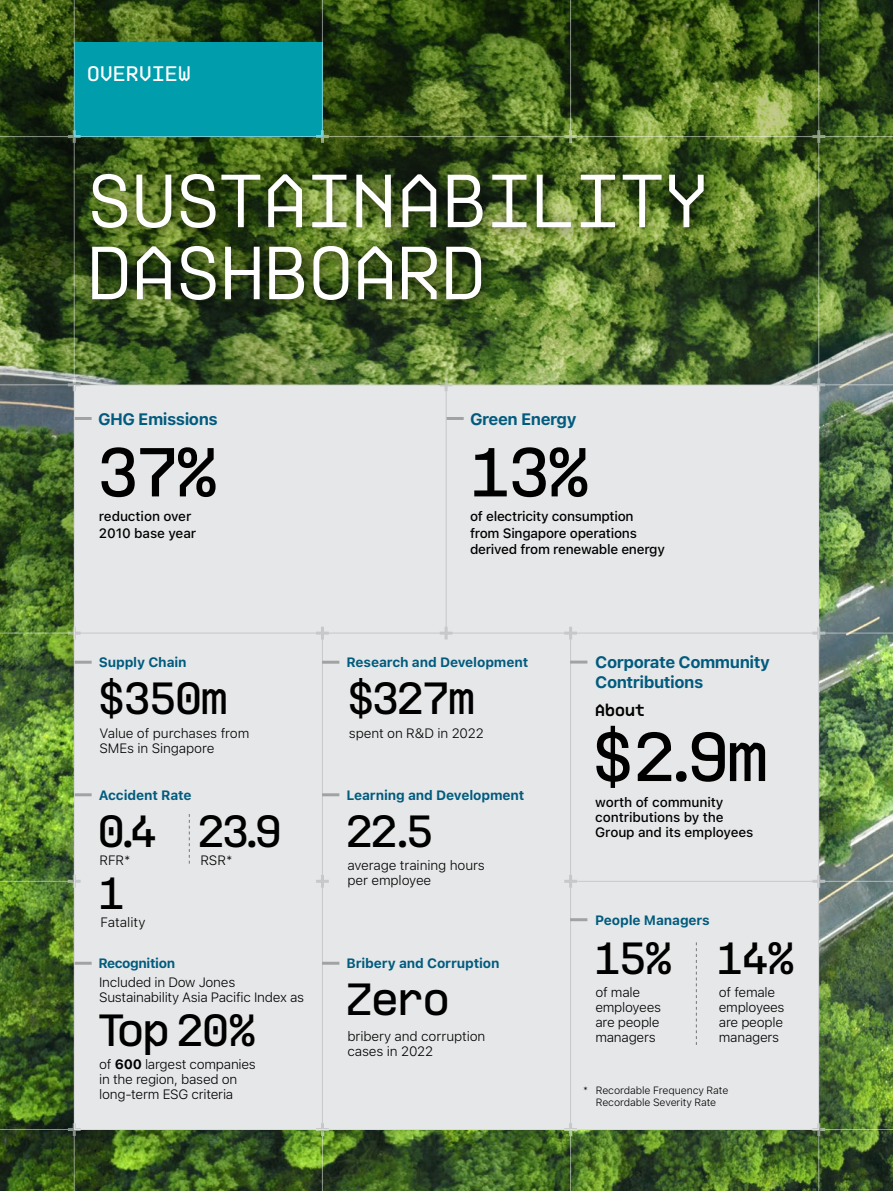
<style>
.page{position:relative;width:893px;height:1191px;background:#fff}
.page>*{position:absolute;margin:0;border:0;box-sizing:border-box;transform-origin:0 0}
.t1{font:75px/72px "Ki";letter-spacing:-.01em;color:#fff}
.t2{font:500 69px "Ki";color:#000}
.t3{font:500 45px "Ki";letter-spacing:-.03em;color:#000}
._1st_Header{font:500 21px "Ki";letter-spacing:.02em;color:#fff}
.t4{font:700 16.5px "SF Pro Text";letter-spacing:-.03em;color:#005b7e}
.t5{font:700 16.5px "Ki";color:#000}
.t6{font:300 13.5px/15px "SF Pro Text";letter-spacing:-.02em;color:#000}
.t7{font:500 13.5px/16.5px "SF Pro Text";letter-spacing:-.02em;color:#000}
.t8{font:700 13.5px "SF Pro Text";letter-spacing:-.01em;color:#005b7e}
.t9{font:700 13.5px "SF Pro Text";letter-spacing:-.03em;color:#005b7e}
.t10{font:300 13.5px "SF Pro Text";color:#000}
.t11{font:300 10.5px/12px "SF Pro Text";letter-spacing:-.01em;color:#000;text-align:center}
.s1{font-weight:700}
</style>
<div class="page">
<img style="left:0;top:634px;width:893px;height:557px">
<img style="left:0;top:0;width:893px;height:633px">
<div style="left:79px;top:161px;width:640px;height:154px;background:#000;opacity:.8"></div>
<div style="left:74px;top:43px;width:248px;height:93px;background:#009eac"></div>
<div style="left:75px;top:385px;width:744px;height:744px;background:#e6e7e8"></div>
<svg style="left:440px;top:627px;width:12px;height:12px"></svg>
<hr style="left:75px;top:385px;width:1px;height:744px;background:#dcddde">
<hr style="left:75px;top:385px;width:744px;height:1px;background:#dcddde">
<svg style="left:316px;top:875px;width:13px;height:12px"></svg>
<svg style="left:564px;top:875px;width:13px;height:12px"></svg>
<svg style="left:316px;top:627px;width:13px;height:12px"></svg>
<svg style="left:564px;top:627px;width:13px;height:12px"></svg>
<hr style="left:75px;top:417px;width:17px;height:3px;background:#000">
<svg style="left:696px;top:942px;width:1px;height:103px"></svg>
<hr style="left:570px;top:918px;width:17px;height:3px;background:#000">
<hr style="left:447px;top:417px;width:17px;height:3px;background:#000">
<hr style="left:75px;top:660px;width:17px;height:3px;background:#000">
<hr style="left:322px;top:660px;width:17px;height:3px;background:#000">
<svg style="left:189px;top:814px;width:1px;height:49px"></svg>
<hr style="left:75px;top:793px;width:17px;height:3px;background:#000">
<hr style="left:322px;top:793px;width:17px;height:3px;background:#000">
<hr style="left:322px;top:961px;width:17px;height:3px;background:#000">
<hr style="left:75px;top:961px;width:17px;height:3px;background:#000">
<hr style="left:570px;top:660px;width:17px;height:3px;background:#000">
<svg style="left:812px;top:875px;width:13px;height:12px"></svg>
<hr style="left:446px;top:385px;width:1px;height:247px;background:#fff">
<svg style="left:440px;top:378px;width:12px;height:13px"></svg>
<hr style="left:74px;top:0;width:1px;height:1191px;background:#fff">
<hr style="left:818px;top:0;width:1px;height:499px;background:#fff">
<hr style="left:570px;top:0;width:1px;height:138px;background:#fff">
<hr style="left:322px;top:0;width:1px;height:137px;background:#fff">
<hr style="left:0;top:136px;width:893px;height:1px;background:#fff">
<hr style="left:0;top:633px;width:893px;height:1px;background:#fff">
<hr style="left:0;top:384px;width:893px;height:1px;background:#fff">
<hr style="left:0;top:1129px;width:893px;height:1px;background:#fff">
<svg style="left:68px;top:1123px;width:13px;height:13px"></svg>
<svg style="left:316px;top:1123px;width:13px;height:13px"></svg>
<svg style="left:564px;top:1123px;width:13px;height:13px"></svg>
<svg style="left:812px;top:1123px;width:13px;height:13px"></svg>
<svg style="left:68px;top:875px;width:13px;height:12px"></svg>
<svg style="left:68px;top:627px;width:13px;height:12px"></svg>
<svg style="left:812px;top:627px;width:13px;height:12px"></svg>
<svg style="left:68px;top:378px;width:13px;height:13px"></svg>
<svg style="left:812px;top:378px;width:13px;height:13px"></svg>
<svg style="left:68px;top:130px;width:13px;height:13px"></svg>
<svg style="left:316px;top:130px;width:13px;height:13px"></svg>
<svg style="left:564px;top:130px;width:13px;height:13px"></svg>
<svg style="left:812px;top:130px;width:13px;height:13px"></svg>
<hr style="left:322px;top:633px;width:1px;height:558px;background:#fff">
<hr style="left:570px;top:633px;width:1px;height:558px;background:#fff">
<hr style="left:0;top:881px;width:76px;height:1px;background:#fff">
<hr style="left:818px;top:377px;width:1px;height:251px;background:#fff">
<hr style="left:818px;top:629px;width:1px;height:562px;background:#fff">
<hr style="left:571px;top:881px;width:322px;height:1px;background:#fff">
<p class="_1st_Header" style="left:87px;top:60px;width:105px">OVERVIEW</p>
<p class="t1" style="left:87px;top:164px;width:623px">SUSTAINABILITY<br>DASHBOARD</p>
<p class="t4" style="left:98px;top:409px;width:121px">GHG Emissions</p>
<p class="t2" style="left:97px;top:430px;width:122px">37%</p>
<p class="t7" style="left:99px;top:508px;width:99px">reduction over<br>2010 base year</p>
<p class="t8" style="left:99px;top:654px;width:89px">Supply Chain</p>
<p class="t3" style="left:98px;top:670px;width:131px">$350m</p>
<p class="t6" style="left:100px;top:726px;width:151px">Value of purchases from<br>SMEs in Singapore</p>
<p class="t8" style="left:99px;top:787px;width:94px">Accident Rate</p>
<p class="t3" style="left:98px;top:803px;width:61px">0.4</p>
<p class="t6" style="left:99px;top:853px;width:33px">RFR*</p>
<p class="t3" style="left:98px;top:865px;width:28px">1</p>
<p class="t10" style="left:101px;top:914px;width:46px">Fatality</p>
<p class="t3" style="left:198px;top:803px;width:86px">23.9</p>
<p class="t6" style="left:200px;top:853px;width:34px">RSR*</p>
<p class="t9" style="left:98px;top:955px;width:78px">Recognition</p>
<p class="t6" style="left:99px;top:975px;width:206px">Included in Dow Jones<br>Sustainability Asia Pacific Index as</p>
<p class="t3" style="left:98px;top:1002px;width:159px">Top 20%</p>
<p class="t6" style="left:99px;top:1056px;width:158px">of <span class="s1">600</span> largest companies in the region, based on long-term ESG criteria</p>
<p class="t4" style="left:470px;top:409px;width:108px">Green Energy</p>
<p class="t2" style="left:469px;top:430px;width:122px">13%</p>
<p class="t7" style="left:470px;top:508px;width:168px">of electricity consumption from Singapore operations</p>
<p class="t7" style="left:470px;top:541px;width:196px">derived from renewable energy</p>
<p class="t8" style="left:346px;top:654px;width:183px">Research and Development</p>
<p class="t3" style="left:347px;top:670px;width:129px">$327m</p>
<p class="t6" style="left:349px;top:726px;width:136px">spent on R&amp;D in 2022</p>
<p class="t8" style="left:346px;top:787px;width:179px">Learning and Development</p>
<p class="t3" style="left:346px;top:803px;width:89px">22.5</p>
<p class="t6" style="left:347px;top:858px;width:139px">average training hours per employee</p>
<p class="t8" style="left:346px;top:955px;width:155px">Bribery and Corruption</p>
<p class="t3" style="left:346px;top:971px;width:105px">Zero</p>
<p class="t6" style="left:347px;top:1028px;width:140px">bribery and corruption cases in 2022</p>
<p class="t4" style="left:595px;top:653px;width:176px">Corporate Community</p>
<p class="t4" style="left:595px;top:672px;width:110px">Contributions</p>
<p class="t2" style="left:592px;top:714px;width:177px">$2.9m</p>
<p class="t7" style="left:595px;top:794px;width:160px;line-height:15px">worth of community contributions by the<br>Group and its employees</p>
<p class="t5" style="left:595px;top:700px;width:51px">About</p>
<p class="t8" style="left:595px;top:912px;width:116px">People Managers</p>
<p class="t3" style="left:594px;top:931px;width:80px">15%</p>
<p class="t6" style="left:595px;top:984px;width:67px">of male employees are people managers</p>
<p class="t3" style="left:716px;top:931px;width:80px">14%</p>
<p class="t6" style="left:719px;top:984px;width:67px">of female employees are people managers</p>
<p class="t11" style="left:583px;top:1084px;width:147px">* Recordable Frequency Rate<br>Recordable Severity Rate</p>
</div>
